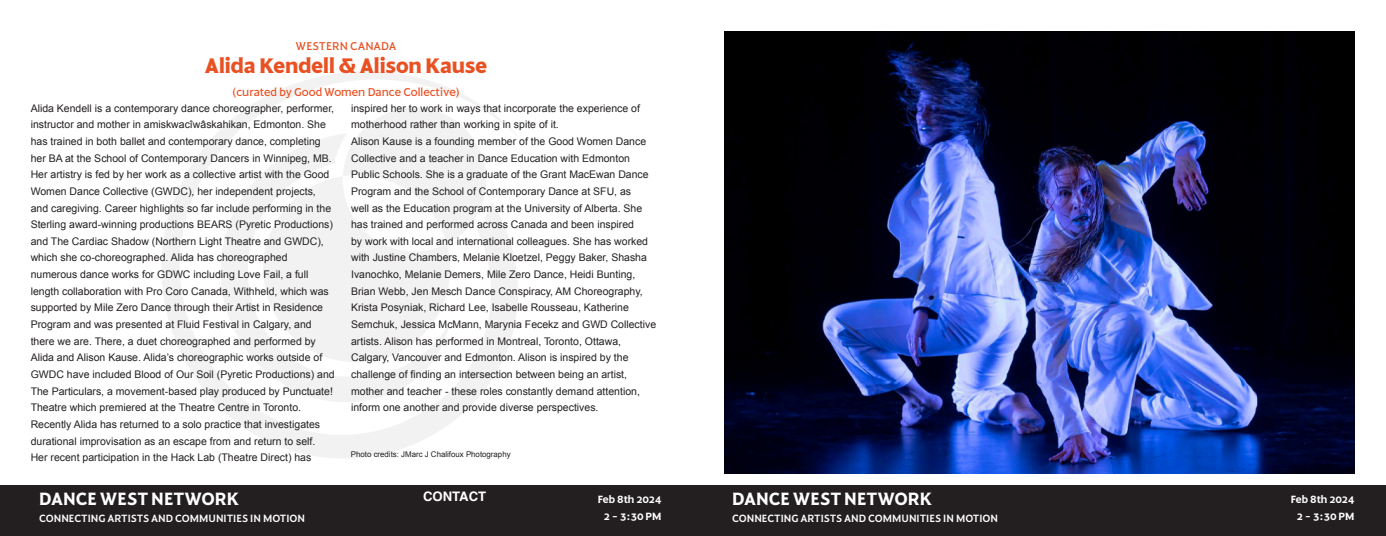
<style>
.page{position:relative;width:1386px;height:536px;background:#fff}
.page>*{position:absolute;margin:0;border:0;box-sizing:border-box;transform-origin:0 0}
.t1{font:700 22.75px "Harmonique";color:#e95123}
.t2{font:600 19.25px "Harmonique";color:#fff}
.t3{font:700 13.12px "Helvetica";color:#fff}
.t4{font:12.25px "Harmonique";color:#e95123}
.t5{font:500 11.38px "Harmonique";color:#fff}
.t6{font:600 11.38px/17.5px "Harmonique";color:#fff;text-align:center}
.t7{font:10.5px/16.6px "Arial";color:#231f20}
.t8{font:7.88px "Arial";color:#231f20}
</style>
<div class="page">
<div style="left:693px;top:485px;width:693px;height:51px;background:#231f20"></div>
<svg style="left:162px;top:72px;width:356px;height:386px"></svg>
<svg style="left:334px;top:99px;width:161px;height:161px"></svg>
<div style="left:0;top:485px;width:693px;height:51px;background:#231f20"></div>
<img style="left:724px;top:32px;width:630px;height:441px">
<p class="t4" style="left:296px;top:40px;width:102px">WESTERN CANADA</p>
<p class="t1" style="left:205px;top:54px;width:284px">Alida Kendell &amp; Alison Kause</p>
<p class="t4" style="left:232px;top:86px;width:229px">(curated by Good Women Dance Collective)</p>
<p class="t7" style="left:31px;top:100px;width:306px">Alida Kendell is a contemporary dance choreographer, performer, instructor and mother in amiskwacîwâskahikan, Edmonton. She has trained in both ballet and contemporary dance, completing her BA at the School of Contemporary Dancers in Winnipeg, MB.<br>Her artistry is fed by her work as a collective artist with the Good Women Dance Collective (GWDC), her independent projects, and caregiving. Career highlights so far include performing in the Sterling award-winning productions BEARS (Pyretic Productions) and The Cardiac Shadow (Northern Light Theatre and GWDC), which she co-choreographed. Alida has choreographed numerous dance works for GDWC including Love Fail, a full length collaboration with Pro Coro Canada, Withheld, which was supported by Mile Zero Dance through their Artist in Residence Program and was presented at Fluid Festival in Calgary, and there we are. There, a duet choreographed and performed by Alida and Alison Kause. Alida’s choreographic works outside of GWDC have included Blood of Our Soil (Pyretic Productions) and The Particulars, a movement-based play produced by Punctuate!<br>Theatre which premiered at the Theatre Centre in Toronto.<br>Recently Alida has returned to a solo practice that investigates durational improvisation as an escape from and return to self.<br>Her recent participation in the Hack Lab (Theatre Direct) has</p>
<p class="t7" style="left:351px;top:100px;width:290px">inspired her to work in ways that incorporate the experience of motherhood rather than working in spite of it.</p>
<p class="t7" style="left:351px;top:133px;width:307px">Alison Kause is a founding member of the Good Women Dance Collective and a teacher in Dance Education with Edmonton Public Schools. She is a graduate of the Grant MacEwan Dance Program and the School of Contemporary Dance at SFU, as<br>well as the Education program at the University of Alberta. She has trained and performed across Canada and been inspired<br>by work with local and international colleagues. She has worked with Justine Chambers, Melanie Kloetzel, Peggy Baker, Shasha Ivanochko, Melanie Demers, Mile Zero Dance, Heidi Bunting, Brian Webb, Jen Mesch Dance Conspiracy, AM Choreography, Krista Posyniak, Richard Lee, Isabelle Rousseau, Katherine Semchuk, Jessica McMann, Marynia Fecekz and GWD Collective artists. Alison has performed in Montreal, Toronto, Ottawa, Calgary, Vancouver and Edmonton. Alison is inspired by the challenge of finding an intersection between being an artist, mother and teacher - these roles constantly demand attention, inform one another and provide diverse perspectives.</p>
<p class="t8" style="left:351px;top:449px;width:161px">Photo credits: JMarc J Chalifoux Photography</p>
<p class="t3" style="left:423px;top:488px;width:65px">CONTACT</p>
<h2 class="t2" style="left:39px;top:489px;width:202px">DANCE WEST NETWORK</h2>
<p class="t5" style="left:39px;top:513px;width:268px">CONNECTING ARTISTS AND COMMUNITIES IN MOTION</p>
<p class="t6" style="left:598px;top:490px;width:65px">Feb 8th 2024<br>2 - 3:30 PM</p>
<h2 class="t2" style="left:732px;top:489px;width:202px">DANCE WEST NETWORK</h2>
<p class="t5" style="left:732px;top:513px;width:268px">CONNECTING ARTISTS AND COMMUNITIES IN MOTION</p>
<p class="t6" style="left:1291px;top:490px;width:65px">Feb 8th 2024<br>2 - 3:30 PM</p>
</div>
